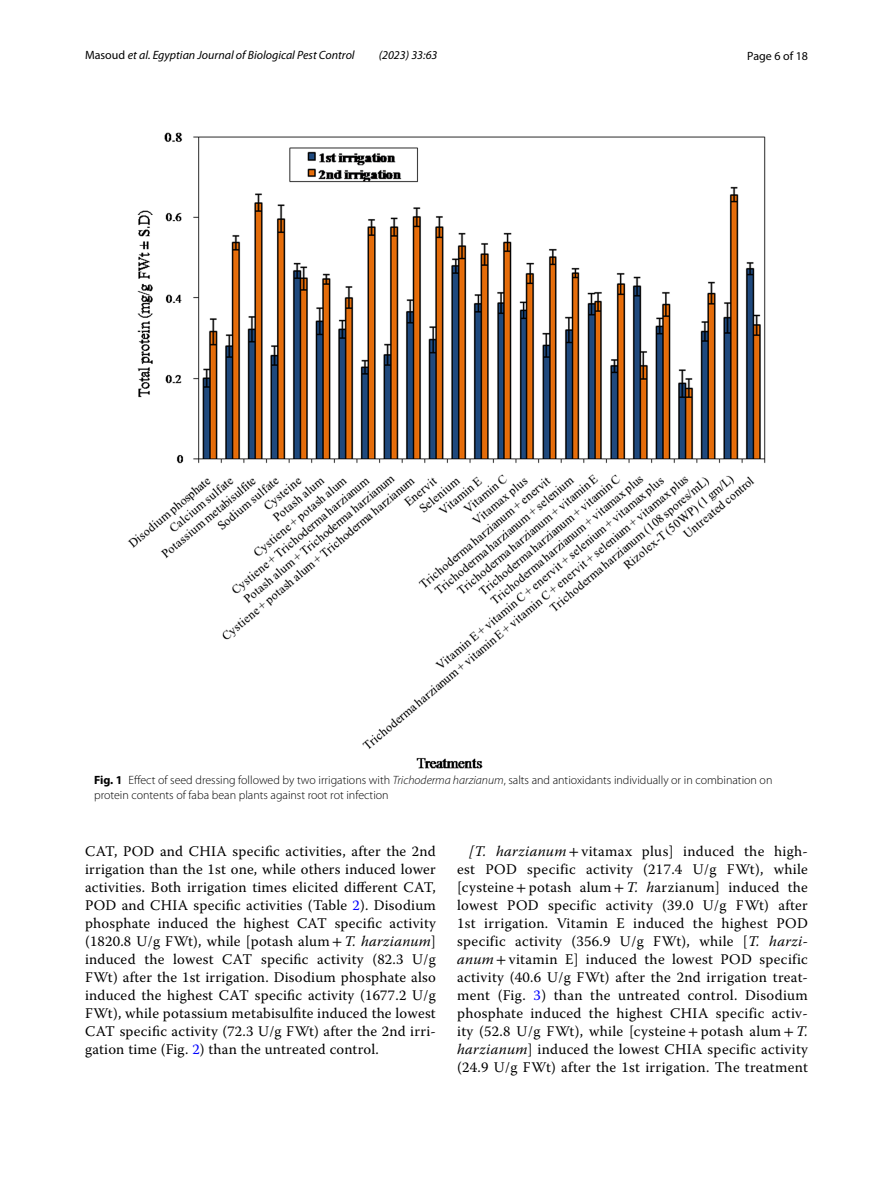
<style>
.page{position:relative;width:893px;height:1187px;background:#fff}
.page>*{position:absolute;margin:0;border:0;box-sizing:border-box;transform-origin:0 0}
.t1{font:14.7px/18px "Warnock Pro";letter-spacing:.015em;color:#000;text-align:justify}
.t2{font:300 12px/15px "Myriad Pro";color:#000}
.t3{font:italic 12px "Myriad Pro";color:#000}
.t4{font:12px "Myriad Pro";color:#000}
.s1{font-style:normal}
.s2{font-weight:700}
.s3{font-style:italic}
.s4{color:#00f}
.s5{font-family:"STIX"}
</style>
<div class="page">
<img style="left:128px;top:133px;width:637px;height:635px">
<p class="t3" style="left:85px;top:48px;width:271px"><span class="s1">Masoud</span> et al. Egyptian Journal of Biological Pest Control</p>
<p class="t3" style="left:379px;top:48px;width:60px">(2023) 33:63</p>
<p class="t4" style="left:747px;top:48px;width:62px">Page 6 of 18</p>
<p class="t2" style="left:94px;top:772px;width:680px"><span class="s2">Fig. 1</span> Effect of seed dressing followed by two irrigations with <span class="s3">Trichoderma harzianum</span>, salts and antioxidants individually or in combination on protein contents of faba bean plants against root rot infection</p>
<p class="t1" style="left:85px;top:841px;width:352px">CAT, POD and CHIA specific activities, after the 2nd irrigation than the 1st one, while others induced lower activities. Both irrigation times elicited different CAT, POD and CHIA specific activities (Table <span class="s4">2</span>). Disodium phosphate induced the highest CAT specific activity (1820.8 U/g FWt), while [potash alum <span class="s5">+</span><span class="s3">T. harzianum</span>] induced the lowest CAT specific activity (82.3 U/g FWt) after the 1st irrigation. Disodium phosphate also induced the highest CAT specific activity (1677.2 U/g FWt), while potassium metabisulfite induced the lowest CAT specific activity (72.3 U/g FWt) after the 2nd irri&shy;gation time (Fig. <span class="s4">2</span>) than the untreated control.</p>
<p class="t1" style="left:457px;top:841px;width:352px;text-indent:12px"><span class="s3">[T. harzianum</span> <span class="s5">+</span>vitamax plus] induced the high&shy;est POD specific activity (217.4 U/g FWt), while [cysteine<span class="s5">+</span>potash alum <span class="s5">+</span><span class="s3">T. h</span>arzianum] induced the lowest POD specific activity (39.0 U/g FWt) after 1st irrigation. Vitamin E induced the highest POD specific activity (356.9 U/g FWt), while [<span class="s3">T. harzi&shy;anum</span> <span class="s5">+</span>vitamin E] induced the lowest POD specific activity (40.6 U/g FWt) after the 2nd irrigation treat&shy;ment (Fig. <span class="s4">3</span>) than the untreated control. Disodium phosphate induced the highest CHIA specific activ&shy;ity (52.8 U/g FWt), while [cysteine<span class="s5">+</span>potash alum <span class="s5">+</span><span class="s3">T. harzianum</span>] induced the lowest CHIA specific activity (24.9 U/g FWt) after the 1st irrigation. The treatment</p>
</div>
